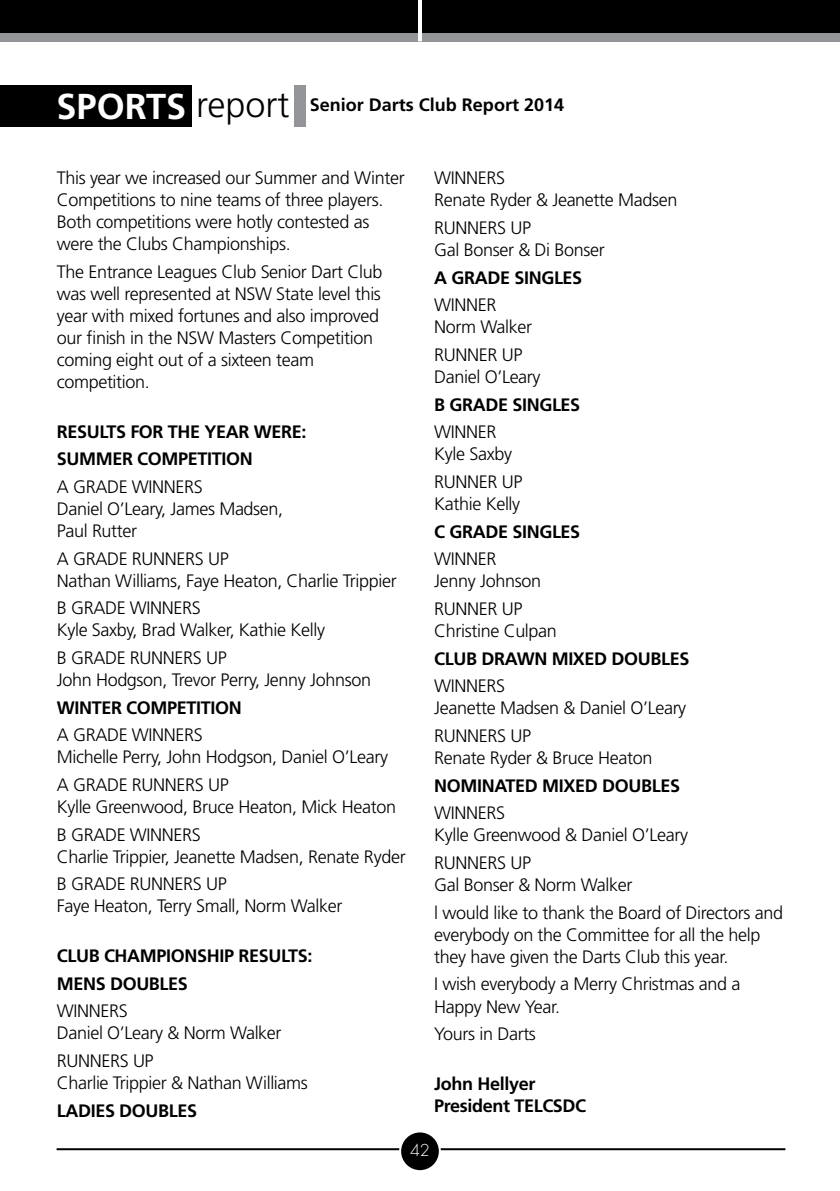
<style>
.page{position:relative;width:840px;height:1191px;background:#fff}
.page>*{position:absolute;margin:0;border:0;box-sizing:border-box;transform-origin:0 0}
.t1{font:300 18px/22px "Frutiger";letter-spacing:-.02em;color:#000}
.t2{font:700 18px/27.6px "Frutiger";letter-spacing:-.02em;color:#000}
.t3{font:700 18px "Frutiger";color:#000}
.t4{font:300 16px "Futura";color:#fff}
.s1{font-size:36px;color:#fff}
.s2{font-weight:300;font-size:36px}
</style>
<div class="page">
<div style="left:0;top:11px;width:839px;height:30px;background:#939598"></div>
<hr style="left:57px;top:1148px;width:728px;height:2px;background:#000">
<div style="left:400px;top:1131px;width:39px;height:40px;background:#000;border-radius:50%"></div>
<div style="left:399px;top:1130px;width:41px;height:42px;border:2px solid #fff;border-radius:50%"></div>
<div style="left:0;top:0;width:839px;height:32px;background:#000"></div>
<hr style="left:418px;top:0;width:4px;height:41px;background:#fff">
<div style="left:0;top:85px;width:191px;height:42px;background:#000"></div>
<div style="left:294px;top:85px;width:11px;height:42px;background:#939598"></div>
<p class="t3" style="left:57px;top:94px;width:508px"><span class="s1">SPORTS</span> <span class="s2">report</span> Senior Darts Club Report 2014</p>
<p class="t1" style="left:57px;top:167px;width:349px">This year we increased our Summer and Winter Competitions to nine teams of three players.<br>Both competitions were hotly contested as were the Clubs Championships.</p>
<p class="t1" style="left:57px;top:261px;width:327px">The Entrance Leagues Club Senior Dart Club was well represented at NSW State level this year with mixed fortunes and also improved our finish in the NSW Masters Competition coming eight out of a sixteen team competition.</p>
<p class="t2" style="left:57px;top:417px;width:251px">RESULTS FOR THE YEAR WERE:<br>SUMMER COMPETITION</p>
<p class="t1" style="left:57px;top:476px;width:228px">A GRADE WINNERS<br>Daniel O’Leary, James Madsen,<br>Paul Rutter</p>
<p class="t1" style="left:57px;top:547px;width:341px">A GRADE RUNNERS UP<br>Nathan Williams, Faye Heaton, Charlie Trippier</p>
<p class="t1" style="left:57px;top:597px;width:270px">B GRADE WINNERS<br>Kyle Saxby, Brad Walker, Kathie Kelly</p>
<p class="t1" style="left:57px;top:647px;width:316px">B GRADE RUNNERS UP<br>John Hodgson, Trevor Perry, Jenny Johnson</p>
<p class="t2" style="left:57px;top:693px;width:186px">WINTER COMPETITION</p>
<p class="t1" style="left:57px;top:724px;width:332px">A GRADE WINNERS<br>Michelle Perry, John Hodgson, Daniel O’Leary</p>
<p class="t1" style="left:57px;top:774px;width:340px">A GRADE RUNNERS UP<br>Kylle Greenwood, Bruce Heaton, Mick Heaton</p>
<p class="t1" style="left:57px;top:823px;width:350px">B GRADE WINNERS<br>Charlie Trippier, Jeanette Madsen, Renate Ryder</p>
<p class="t1" style="left:57px;top:873px;width:287px">B GRADE RUNNERS UP<br>Faye Heaton, Terry Small, Norm Walker</p>
<p class="t2" style="left:57px;top:942px;width:257px">CLUB CHAMPIONSHIP RESULTS:<br>MENS DOUBLES</p>
<p class="t1" style="left:57px;top:1000px;width:226px">WINNERS<br>Daniel O’Leary &amp; Norm Walker</p>
<p class="t1" style="left:57px;top:1050px;width:252px">RUNNERS UP<br>Charlie Trippier &amp; Nathan Williams</p>
<p class="t2" style="left:57px;top:1096px;width:142px">LADIES DOUBLES</p>
<p class="t1" style="left:434px;top:167px;width:245px">WINNERS<br>Renate Ryder &amp; Jeanette Madsen</p>
<p class="t1" style="left:434px;top:217px;width:172px">RUNNERS UP<br>Gal Bonser &amp; Di Bonser</p>
<p class="t2" style="left:434px;top:263px;width:149px">A GRADE SINGLES</p>
<p class="t1" style="left:434px;top:294px;width:99px">WINNER<br>Norm Walker</p>
<p class="t1" style="left:434px;top:344px;width:108px">RUNNER UP<br>Daniel O’Leary</p>
<p class="t2" style="left:434px;top:390px;width:147px">B GRADE SINGLES</p>
<p class="t1" style="left:434px;top:421px;width:79px">WINNER<br>Kyle Saxby</p>
<p class="t1" style="left:434px;top:471px;width:90px">RUNNER UP<br>Kathie Kelly</p>
<p class="t2" style="left:434px;top:517px;width:147px">C GRADE SINGLES</p>
<p class="t1" style="left:434px;top:548px;width:108px">WINNER<br>Jenny Johnson</p>
<p class="t1" style="left:434px;top:598px;width:124px">RUNNER UP<br>Christine Culpan</p>
<p class="t2" style="left:434px;top:644px;width:257px">CLUB DRAWN MIXED DOUBLES</p>
<p class="t1" style="left:434px;top:675px;width:253px">WINNERS<br>Jeanette Madsen &amp; Daniel O’Leary</p>
<p class="t1" style="left:434px;top:725px;width:220px">RUNNERS UP<br>Renate Ryder &amp; Bruce Heaton</p>
<p class="t2" style="left:434px;top:771px;width:247px">NOMINATED MIXED DOUBLES</p>
<p class="t1" style="left:434px;top:802px;width:255px">WINNERS<br>Kylle Greenwood &amp; Daniel O’Leary</p>
<p class="t1" style="left:434px;top:852px;width:200px">RUNNERS UP<br>Gal Bonser &amp; Norm Walker</p>
<p class="t1" style="left:434px;top:901px;width:350px">l would like to thank the Board of Directors and everybody on the Committee for all the help they have given the Darts Club this year.</p>
<p class="t1" style="left:434px;top:973px;width:307px">I wish everybody a Merry Christmas and a<br>Happy New Year.</p>
<p class="t1" style="left:434px;top:1023px;width:103px">Yours in Darts</p>
<p class="t2" style="left:434px;top:1072px;width:153px;line-height:22px">John Hellyer<br>President TELCSDC</p>
<p class="t4" style="left:410px;top:1139px;width:21px">42</p>
</div>
